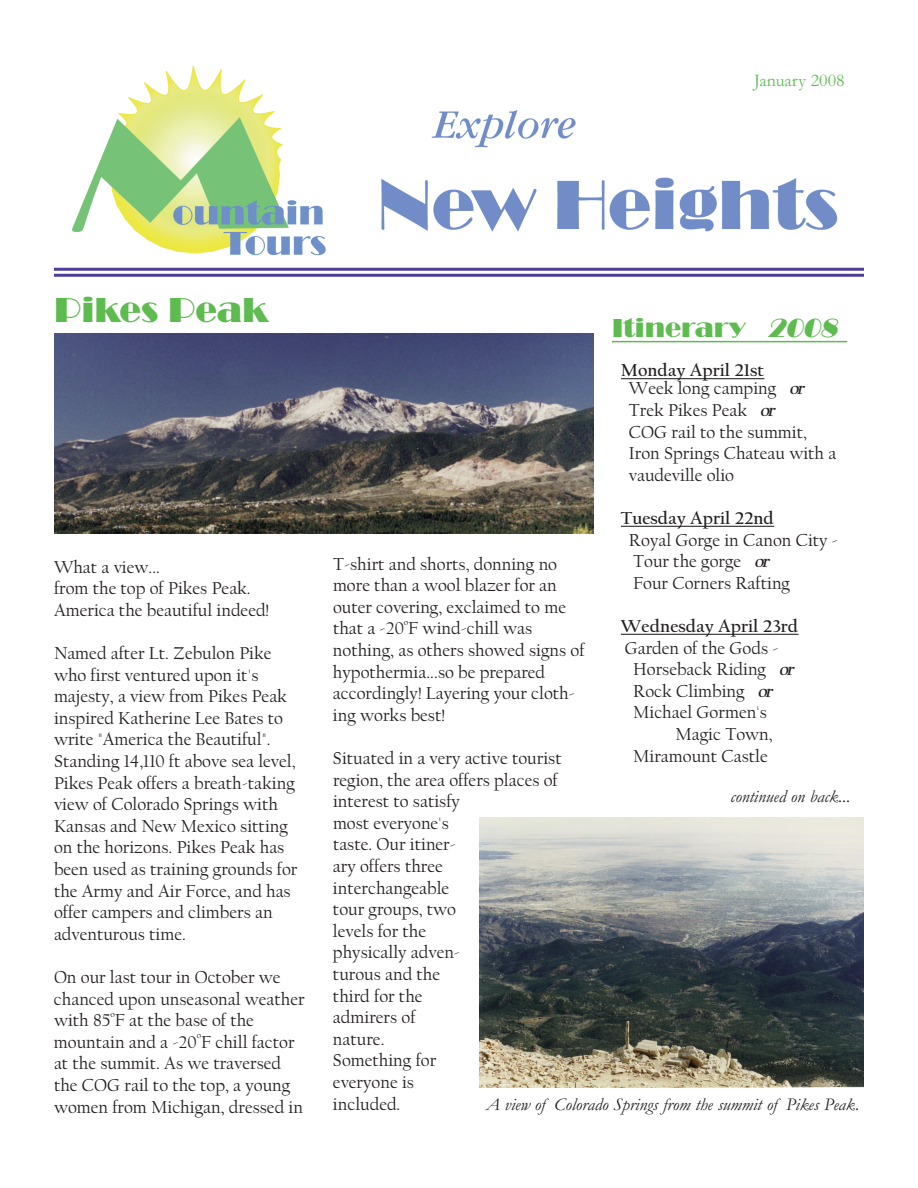
<style>
.page{position:relative;width:918px;height:1188px;background:#fff}
.page>*{position:absolute;margin:0;border:0;box-sizing:border-box;transform-origin:0 0}
.t1{font:36px "Broadway";color:#5ebb50}
.t2{font:27px "Broadway";color:#5ebb50}
.t3{font:18px/21.6px "Californian FB";color:#231f20}
.t4{font:700 18px/18px "Californian FB";color:#231f20}
.t5{font:italic 18px "Garamond";color:#231f20}
.t6{font:18px "Garamond";color:#5ebb50}
.t7{font:9px "Californian FB";color:#231f20}
.s1{font-style:italic}
.s2{font-weight:400}
.s3{font-weight:700;font-style:italic}
</style>
<div class="page">
<img style="left:54px;top:65px;width:810px;height:203px">
<hr style="left:621px;top:378px;width:143px;height:1px;background:#231f20">
<hr style="left:621px;top:526px;width:153px;height:1px;background:#231f20">
<hr style="left:621px;top:634px;width:178px;height:1px;background:#231f20">
<img style="left:479px;top:818px;width:385px;height:270px">
<hr style="left:54px;top:268px;width:810px;height:3px;background:#4d3c98">
<hr style="left:54px;top:274px;width:810px;height:3px;background:#4d3c98">
<img style="left:54px;top:334px;width:540px;height:199px">
<hr style="left:612px;top:341px;width:235px;height:1px;background:#5ebb50">
<p class="t6" style="left:754px;top:69px;width:92px">January 2008</p>
<h1 class="t1" style="left:54px;top:289px;width:216px">Pikes Peak</h1>
<p class="t3" style="left:54px;top:556px;width:217px">What a view...<br>from the top of Pikes Peak.<br>America the beautiful indeed!</p>
<p class="t3" style="left:54px;top:642px;width:245px">Named after Lt. Zebulon Pike who first ventured upon it's majesty, a view from Pikes Peak inspired Katherine Lee Bates to write "America the Beautiful".<br>Standing 14,110 ft above sea level,<br>Pikes Peak offers a breath-taking view of Colorado Springs with<br>Kansas and New Mexico sitting on the horizons. Pikes Peak has been used as training grounds for the Army and Air Force, and has offer campers and climbers an adventurous time.</p>
<p class="t3" style="left:54px;top:966px;width:252px">On our last tour in October we chanced upon unseasonal weather with 85 F at the base of the</p>
<p class="t7" style="left:110px;top:1008px;width:6px">o</p>
<p class="t3" style="left:54px;top:1031px;width:242px">mountain and a -20 F chill factor</p>
<p class="t7" style="left:197px;top:1030px;width:6px">o</p>
<p class="t3" style="left:54px;top:1052px;width:250px">at the summit. As we traversed the COG rail to the top, a young women from Michigan, dressed in</p>
<h2 class="t2" style="left:612px;top:312px;width:234px">Itinerary <span class="s1">2008</span></h2>
<p class="t4" style="left:629px;top:361px;width:181px;text-indent:-8px">Monday April 21st<br><span class="s2">Week long camping</span> <span class="s1">or</span></p>
<p class="t3" style="left:629px;top:399px;width:209px">Trek Pikes Peak <span class="s3">or<br></span>COG rail to the summit,<br>Iron Springs Chateau with a vaudeville olio</p>
<p class="t4" style="left:621px;top:509px;width:155px">Tuesday April 22nd</p>
<p class="t3" style="left:629px;top:529px;width:211px">Royal Gorge in Canon City -<br>Tour the gorge <span class="s3">or<br></span>Four Corners Rafting</p>
<p class="t4" style="left:621px;top:617px;width:179px">Wednesday April 23rd</p>
<p class="t3" style="left:633px;top:637px;width:166px;text-indent:-8px">Garden of the Gods -<br>Horseback Riding <span class="s3">or<br></span>Rock Climbing <span class="s3">or<br></span>Michael Gormen's</p>
<p class="t3" style="left:633px;top:723px;width:141px;text-align:right">Magic Town,<br>Miramount Castle</p>
<p class="t3" style="left:333px;top:553px;width:235px">T-shirt and shorts, donning no more than a wool blazer for an outer covering, exclaimed to me that a -20 F wind-chill was</p>
<p class="t7" style="left:404px;top:616px;width:6px">o</p>
<p class="t3" style="left:333px;top:639px;width:253px">nothing, as others showed signs of hypothermia...so be prepared accordingly! Layering your cloth&shy;ing works best!</p>
<p class="t3" style="left:333px;top:747px;width:230px">Situated in a very active tourist region, the area offers places of interest to satisfy<br>most everyone's<br>taste. Our itiner-<br>ary offers three interchangeable<br>tour groups, two<br>levels for the<br>physically adven-<br>turous and the<br>third for the<br>admirers of<br>nature.<br>Something for<br>everyone is<br>included.</p>
<p class="t5" style="left:730px;top:785px;width:121px">continued on back...</p>
<p class="t5" style="left:486px;top:1093px;width:375px">A view of Colorado Springs from the summit of Pikes Peak.</p>
</div>
